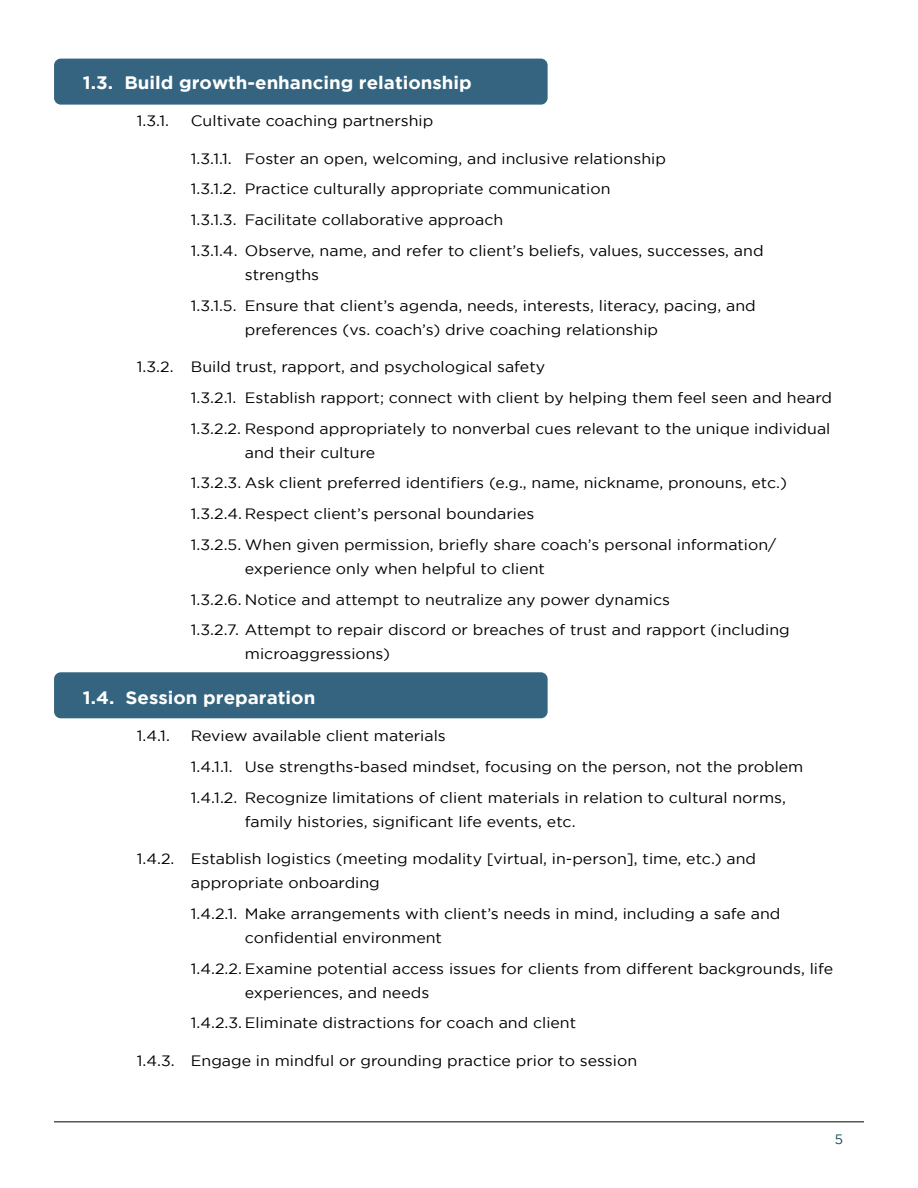
<style>
.page{position:relative;width:918px;height:1188px;background:#fff}
.page>*{position:absolute;margin:0;border:0;box-sizing:border-box;transform-origin:0 0}
.t1{font:700 18px "Gotham";color:#fff;scale:1.04 1}
.t2{font:15px/30.8px "Gotham";color:#000;scale:1.06 1}
.t3{font:13.5px "Gotham";color:#0c4358}
</style>
<div class="page">
<hr style="left:54px;top:1122px;width:810px;height:1px;background:#000">
<div style="left:54px;top:672px;width:494px;height:46px;background:#34647f;border-radius:7px"></div>
<div style="left:54px;top:59px;width:494px;height:46px;background:#34647f;border-radius:7px"></div>
<p class="t1" style="left:83px;top:72px;width:376px">1.3. Build growth-enhancing relationship</p>
<p class="t2" style="left:137px;top:105px;width:32px">1.3.1.</p>
<p class="t2" style="left:191px;top:105px;width:230px">Cultivate coaching partnership</p>
<p class="t2" style="left:191px;top:143px;width:542px">1.3.1.1. Foster an open, welcoming, and inclusive relationship<br>1.3.1.2. Practice culturally appropriate communication<br>1.3.1.3. Facilitate collaborative approach<br>1.3.1.4. Observe, name, and refer to client’s beliefs, values, successes, and</p>
<p class="t2" style="left:191px;top:259px;width:534px;text-indent:54px">strengths<br>1.3.1.5. Ensure that client’s agenda, needs, interests, literacy, pacing, and</p>
<p class="t2" style="left:245px;top:314px;width:391px">preferences (vs. coach’s) drive coaching relationship</p>
<p class="t2" style="left:191px;top:351px;width:606px;text-indent:-54px">1.3.2. Build trust, rapport, and psychological safety<br>1.3.2.1. Establish rapport; connect with client by helping them feel seen and heard<br>1.3.2.2. Respond appropriately to nonverbal cues relevant to the unique individual</p>
<p class="t2" style="left:191px;top:437px;width:564px;text-indent:54px">and their culture<br>1.3.2.3. Ask client preferred identifiers (e.g., name, nickname, pronouns, etc.)<br>1.3.2.4. Respect client’s personal boundaries<br>1.3.2.5. When given permission, briefly share coach’s personal information/</p>
<p class="t2" style="left:191px;top:553px;width:566px;text-indent:54px">experience only when helpful to client<br>1.3.2.6. Notice and attempt to neutralize any power dynamics<br>1.3.2.7. Attempt to repair discord or breaches of trust and rapport (including</p>
<p class="t2" style="left:245px;top:639px;width:139px">microaggressions)</p>
<p class="t1" style="left:83px;top:687px;width:225px">1.4. Session preparation</p>
<p class="t2" style="left:137px;top:720px;width:33px">1.4.1.</p>
<p class="t2" style="left:191px;top:720px;width:579px">Review available client materials<br>1.4.1.1. Use strengths-based mindset, focusing on the person, not the problem<br>1.4.1.2. Recognize limitations of client materials in relation to cultural norms,</p>
<p class="t2" style="left:245px;top:806px;width:313px">family histories, significant life events, etc.</p>
<p class="t2" style="left:191px;top:847px;width:535px;line-height:24px;text-indent:-54px">1.4.2. Establish logistics (meeting modality [virtual, in-person], time, etc.) and appropriate onboarding</p>
<p class="t2" style="left:245px;top:901px;width:507px;line-height:24px;text-indent:-54px">1.4.2.1. Make arrangements with client’s needs in mind, including a safe and confidential environment</p>
<p class="t2" style="left:245px;top:956px;width:557px;line-height:24px;text-indent:-54px">1.4.2.2. Examine potential access issues for clients from different backgrounds, life experiences, and needs</p>
<p class="t2" style="left:191px;top:1008px;width:365px">1.4.2.3. Eliminate distractions for coach and client</p>
<p class="t2" style="left:137px;top:1045px;width:473px">1.4.3. Engage in mindful or grounding practice prior to session</p>
<p class="t3" style="left:835px;top:1132px;width:10px">5</p>
</div>
